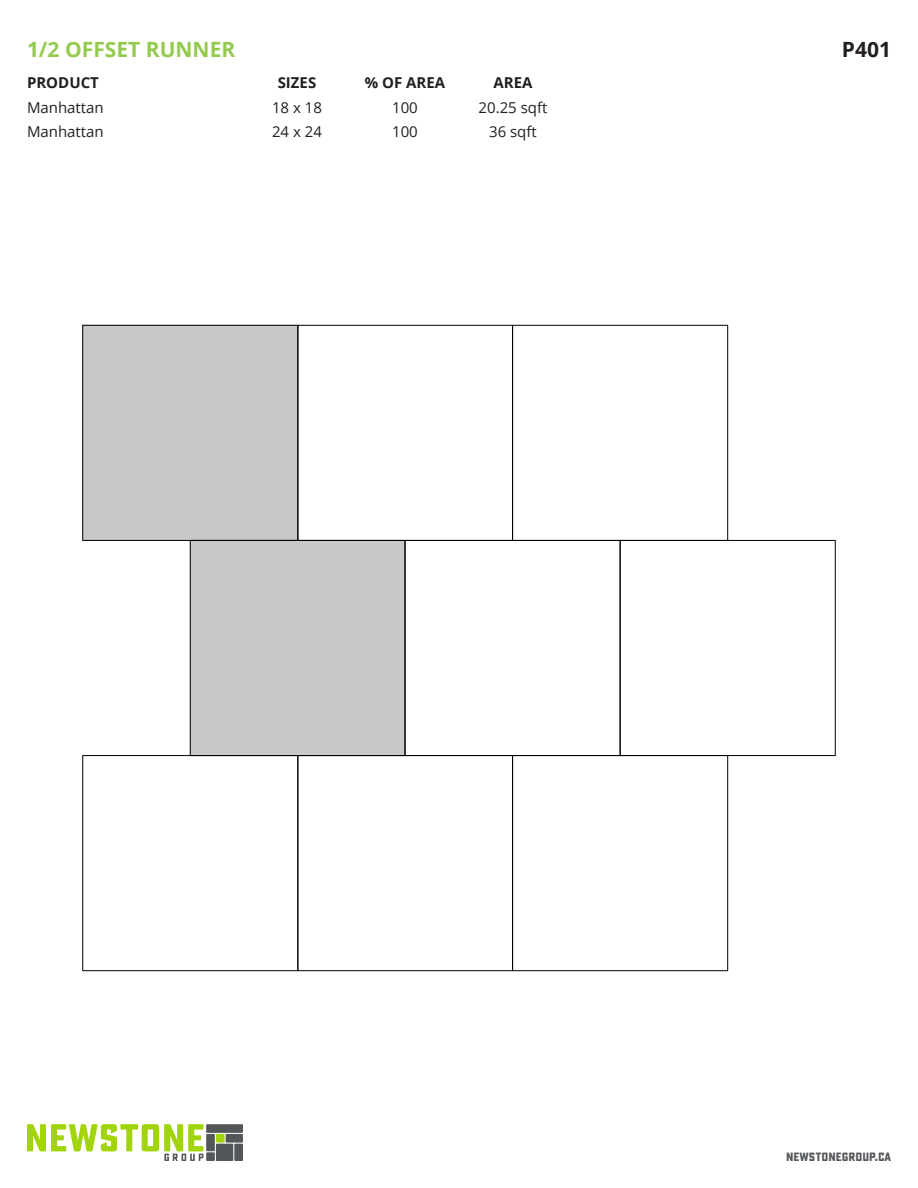
<style>
.page{position:relative;width:918px;height:1188px;background:#fff}
.page>*{position:absolute;margin:0;border:0;box-sizing:border-box;transform-origin:0 0}
.t1{font:700 21px "Open Sans";color:#94ca4e}
.t2{font:700 21px "Open Sans";color:#231f20}
.t3{font:15px "Open Sans";color:#231f20}
.t4{font:700 15px "Open Sans";color:#231f20}
.t5{font:700 12px "Sucrose";color:#54575a}
</style>
<div class="page">
<div style="left:84px;top:327px;width:212px;height:212px;background:#c7c8ca"></div>
<div style="left:192px;top:542px;width:211px;height:212px;background:#c7c8ca"></div>
<div style="left:82px;top:325px;width:216px;height:216px;border:1px solid #000"></div>
<div style="left:297px;top:325px;width:216px;height:216px;border:1px solid #000"></div>
<div style="left:512px;top:325px;width:216px;height:216px;border:1px solid #000"></div>
<div style="left:190px;top:540px;width:215px;height:216px;border:1px solid #000"></div>
<div style="left:82px;top:755px;width:216px;height:216px;border:1px solid #000"></div>
<div style="left:297px;top:755px;width:216px;height:216px;border:1px solid #000"></div>
<div style="left:512px;top:755px;width:216px;height:216px;border:1px solid #000"></div>
<div style="left:405px;top:540px;width:216px;height:216px;border:1px solid #000"></div>
<div style="left:620px;top:540px;width:216px;height:216px;border:1px solid #000"></div>
<svg style="left:27px;top:1124px;width:176px;height:37px"></svg>
<div style="left:226px;top:1134px;width:17px;height:9px;background:#54575a"></div>
<div style="left:216px;top:1134px;width:9px;height:9px;background:#a2d40a"></div>
<div style="left:206px;top:1134px;width:9px;height:17px;background:#54575a"></div>
<div style="left:216px;top:1144px;width:17px;height:17px;background:#54575a"></div>
<div style="left:206px;top:1152px;width:9px;height:9px;background:#54575a"></div>
<div style="left:234px;top:1144px;width:9px;height:17px;background:#54575a"></div>
<div style="left:206px;top:1124px;width:37px;height:9px;background:#54575a"></div>
<p class="t1" style="left:27px;top:34px;width:210px">1/2 OFFSET RUNNER</p>
<p class="t4" style="left:27px;top:72px;width:73px">PRODUCT</p>
<p class="t4" style="left:278px;top:72px;width:40px">SIZES</p>
<p class="t4" style="left:365px;top:72px;width:82px">% OF AREA</p>
<p class="t4" style="left:493px;top:72px;width:40px">AREA</p>
<p class="t3" style="left:27px;top:97px;width:78px">Manhattan</p>
<p class="t3" style="left:272px;top:97px;width:51px">18 x 18</p>
<p class="t3" style="left:392px;top:97px;width:27px">100</p>
<p class="t3" style="left:479px;top:97px;width:70px">20.25 sqft</p>
<p class="t3" style="left:27px;top:122px;width:78px">Manhattan</p>
<p class="t3" style="left:272px;top:122px;width:51px">24 x 24</p>
<p class="t3" style="left:392px;top:122px;width:27px">100</p>
<p class="t3" style="left:489px;top:122px;width:49px">36 sqft</p>
<p class="t2" style="left:842px;top:34px;width:51px">P401</p>
<p class="t5" style="left:786px;top:1150px;width:107px">NEWSTONEGROUP.CA</p>
</div>
